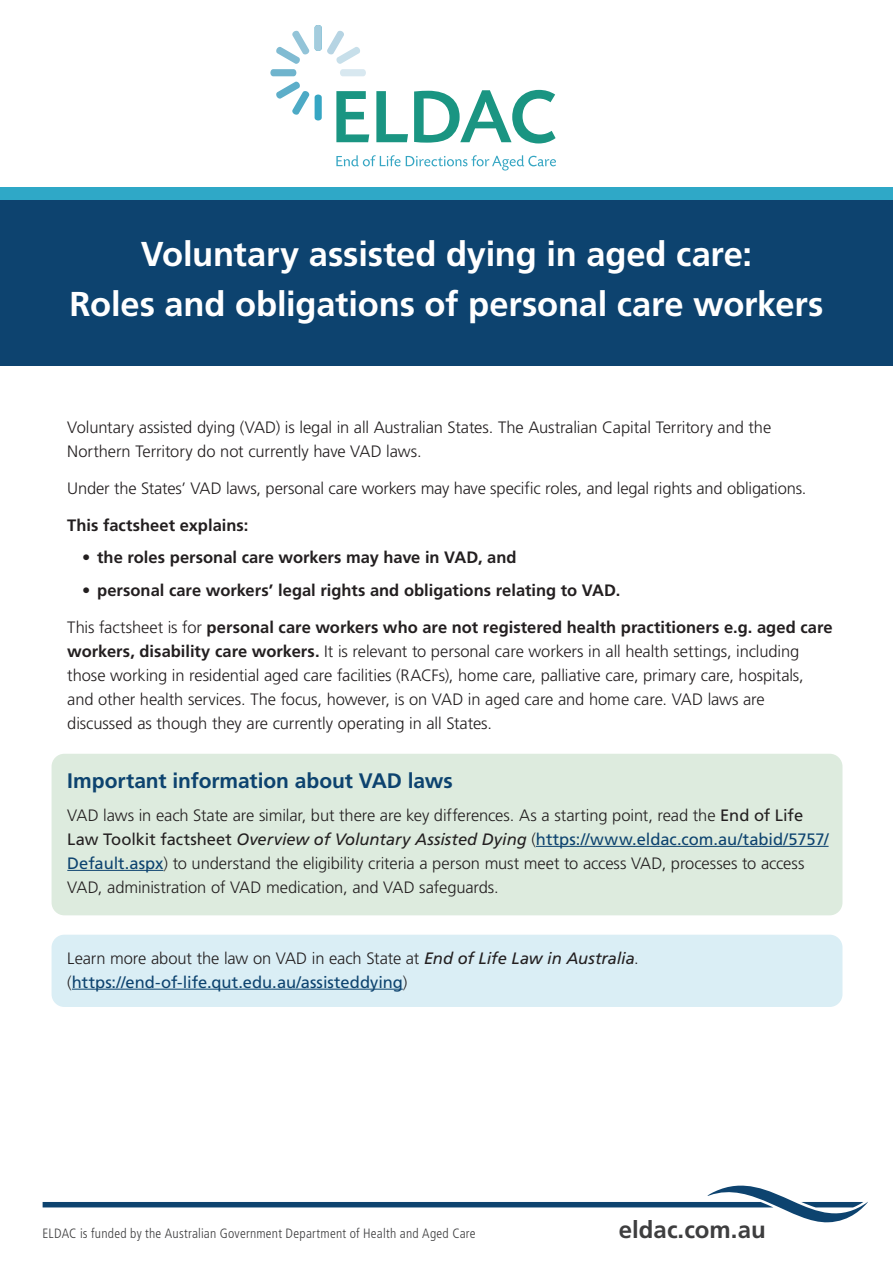
<style>
.page{position:relative;width:893px;height:1263px;background:#fff}
.page>*{position:absolute;margin:0;border:0;box-sizing:border-box;transform-origin:0 0}
.t1{font:700 34.5px/49.5px "Frutiger LT Pro";letter-spacing:-.005em;color:#fff;text-align:center}
.t2{font:700 24px "Frutiger LT Pro";color:#3e3e3f}
.t3{font:700 21px "Frutiger LT Pro";letter-spacing:-.005em;color:#0d436f}
._11pt_text{font:300 16.5px/24px "Frutiger LT Pro";letter-spacing:-.005em;color:#231f20}
._11pt_text-2{font:16.5px/24px "Frutiger LT Pro";color:#0d436f}
.Bullets{font:700 16.5px "Frutiger LT Pro";color:#231f20}
._11pt_text-3{font:700 16.5px "Frutiger LT Pro";color:#231f20}
.Funded_by_text{font:300 condensed 13.5px "Frutiger LT Pro";letter-spacing:.015em;color:#3e3e3f}
.s1{font-weight:700}
.s2{font-weight:400}
.s3{font-weight:400;font-style:italic}
.s4{font-weight:400;color:#0d436f}
.s5{font-weight:300;color:#231f20}
.s6{font-style:italic;color:#231f20}
</style>
<div class="page">
<svg style="left:43px;top:1185px;width:825px;height:38px"></svg>
<svg style="left:336px;top:155px;width:220px;height:16px"></svg>
<svg style="left:270px;top:25px;width:99px;height:117px"></svg>
<svg style="left:376px;top:91px;width:32px;height:51px"></svg>
<svg style="left:414px;top:90px;width:142px;height:53px"></svg>
<div style="left:0;top:188px;width:893px;height:12px;background:#2fa8c7"></div>
<div style="left:0;top:200px;width:893px;height:166px;background:#0d436f"></div>
<div style="left:52px;top:935px;width:790px;height:72px;background:#daeef5;border-radius:13px"></div>
<div style="left:52px;top:754px;width:790px;height:161px;background:#ddebde;border-radius:13px"></div>
<hr style="left:536px;top:846px;width:293px;height:1px;background:#0d436f">
<hr style="left:67px;top:870px;width:96px;height:1px;background:#0d436f">
<hr style="left:72px;top:989px;width:331px;height:1px;background:#0d436f">
<h1 class="t1" style="left:70px;top:230px;width:755px">Voluntary assisted dying in aged care:<br>Roles and obligations of personal care workers</h1>
<p class="_11pt_text" style="left:67px;top:416px;width:705px">Voluntary assisted dying (VAD) is legal in all Australian States. The Australian Capital Territory and the<br>Northern Territory do not currently have VAD laws.</p>
<p class="_11pt_text" style="left:67px;top:476px;width:741px">Under the States’ VAD laws, personal care workers may have specific roles, and legal rights and obligations.</p>
<p class="_11pt_text-3" style="left:67px;top:515px;width:183px">This factsheet explains:</p>
<p class="Bullets" style="left:82px;top:548px;width:436px">• the roles personal care workers may have in VAD, and</p>
<p class="Bullets" style="left:82px;top:580px;width:540px">• personal care workers’ legal rights and obligations relating to VAD.</p>
<p class="_11pt_text" style="left:67px;top:615px;width:767px">This factsheet is for <span class="s1">personal care workers who are not registered health practitioners e.g. aged care workers, disability care workers.</span> It is relevant to personal care workers in all health settings, including those working in residential aged care facilities (RACFs), home care, palliative care, primary care, hospitals, and other health services. The focus, however, is on VAD in aged care and home care. VAD laws are discussed as though they are currently operating in all States.</p>
<h2 class="t3" style="left:67px;top:768px;width:387px">Important information about VAD laws</h2>
<p class="_11pt_text" style="left:67px;top:803px;width:763px">VAD laws in each State are similar, but there are key differences. As a starting point, read the <span class="s2">End of Life Law Toolkit factsheet</span> <span class="s3">Overview of Voluntary Assisted Dying</span> (<span class="s4">https://www.eldac.com.au/tabid/5757/ Default.aspx</span>) to understand the eligibility criteria a person must meet to access VAD, processes to access VAD, administration of VAD medication, and VAD safeguards.</p>
<p class="_11pt_text-2" style="left:67px;top:946px;width:573px"><span class="s5">Learn more about the law on VAD in each State at</span> <span class="s6">End of Life Law in Australia</span><span class="s5">. (</span>https://end-of-life.qut.edu.au/assisteddying<span class="s5">)</span></p>
<p class="Funded_by_text" style="left:43px;top:1225px;width:435px">ELDAC is funded by the Australian Government Department of Health and Aged Care</p>
<h2 class="t2" style="left:619px;top:1215px;width:148px">eldac.com.au</h2>
</div>
